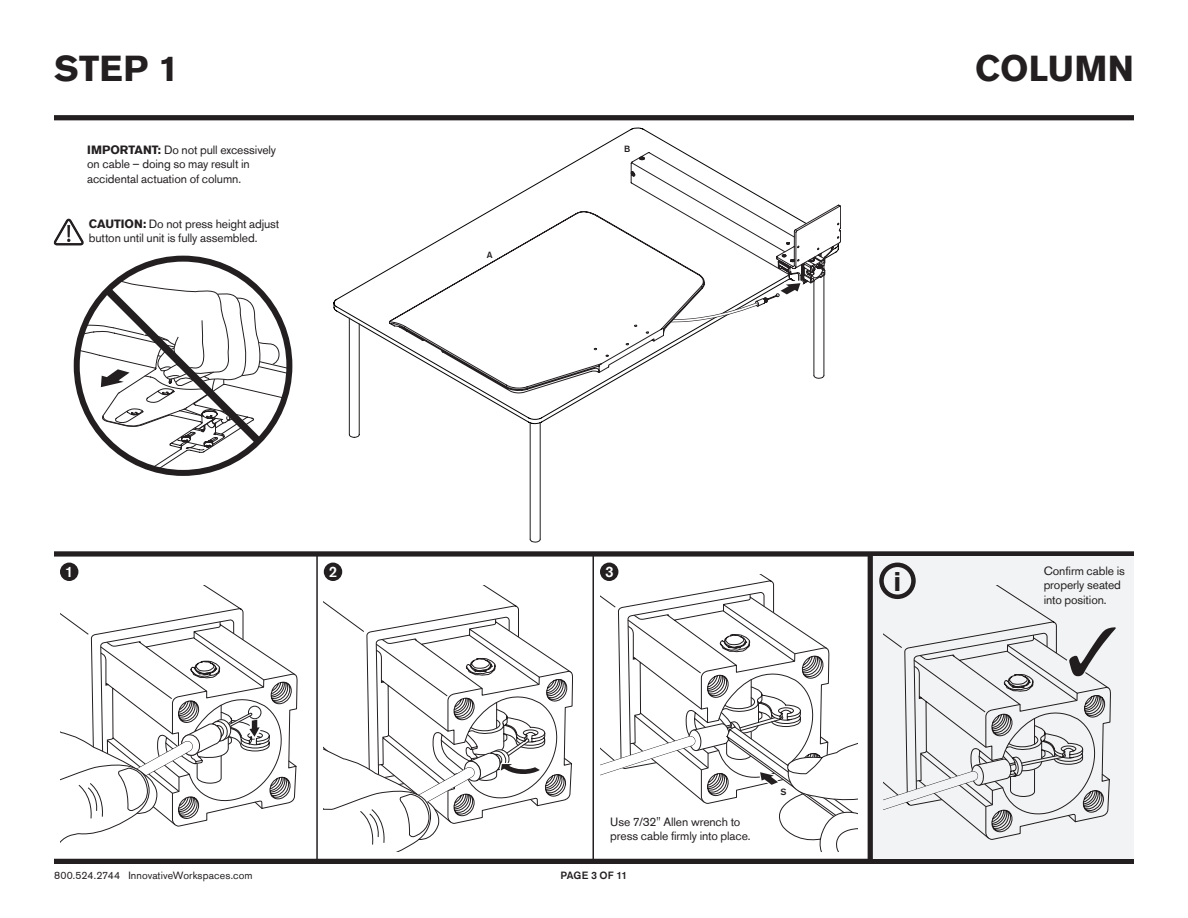
<style>
.page{position:relative;width:1188px;height:918px;background:#fff}
.page>*{position:absolute;margin:0;border:0;box-sizing:border-box;transform-origin:0 0}
.t1{font:700 36px "Akzidenz Grotesk Std";letter-spacing:.005em;color:#231f20}
.t2{font:700 27px "Akzidenz Grotesk Std";color:#231f20}
.t3{font:500 15px "Akzidenz Grotesk Std";color:#fff}
.notes{font:12px/14.4px "Akzidenz Grotesk Std";letter-spacing:-.01em;color:#231f20}
.t4{font:10.5px "Akzidenz Grotesk Std";letter-spacing:.01em;color:#231f20}
.t5{font:500 10.5px "Akzidenz Grotesk Std";letter-spacing:-.005em;color:#231f20}
.t6{font:500 9px "Akzidenz Grotesk Std";color:#231f20}
.s1{font-weight:700}
</style>
<div class="page">
<div style="left:54px;top:115px;width:1080px;height:5px;background:#231f20"></div>
<div style="left:54px;top:859px;width:1080px;height:5px;background:#231f20"></div>
<svg style="left:334px;top:128px;width:490px;height:296px"></svg>
<hr style="left:530px;top:423px;width:1px;height:116px;background:#211e1e">
<hr style="left:540px;top:423px;width:1px;height:116px;background:#211e1e">
<svg style="left:529px;top:538px;width:12px;height:5px"></svg>
<svg style="left:349px;top:318px;width:11px;height:120px"></svg>
<svg style="left:813px;top:374px;width:12px;height:5px"></svg>
<hr style="left:814px;top:265px;width:1px;height:110px;background:#211e1e">
<hr style="left:824px;top:259px;width:1px;height:116px;background:#211e1e">
<svg style="left:631px;top:152px;width:210px;height:176px"></svg>
<svg style="left:389px;top:211px;width:316px;height:182px"></svg>
<div style="left:54px;top:551px;width:1080px;height:6px;background:#231f20"></div>
<div style="left:871px;top:557px;width:263px;height:302px;background:#f2f3f4"></div>
<svg style="left:883px;top:586px;width:233px;height:254px"></svg>
<svg style="left:60px;top:586px;width:237px;height:257px"></svg>
<svg style="left:324px;top:586px;width:249px;height:265px"></svg>
<svg style="left:600px;top:574px;width:257px;height:277px"></svg>
<svg style="left:879px;top:566px;width:37px;height:30px"></svg>
<div style="left:879px;top:563px;width:37px;height:36px;border:4px solid #231f20;border-radius:50%"></div>
<div style="left:60px;top:563px;width:18px;height:18px;background:#231f20;border-radius:50%"></div>
<div style="left:324px;top:563px;width:18px;height:18px;background:#231f20;border-radius:50%"></div>
<div style="left:600px;top:563px;width:18px;height:18px;background:#231f20;border-radius:50%"></div>
<hr style="left:316px;top:554px;width:2px;height:307px;background:#231f20">
<hr style="left:592px;top:554px;width:2px;height:307px;background:#231f20">
<div style="left:868px;top:554px;width:5px;height:307px;background:#231f20"></div>
<svg style="left:54px;top:219px;width:30px;height:26px"></svg>
<svg style="left:77px;top:259px;width:212px;height:214px"></svg>
<p class="t1" style="left:54px;top:48px;width:126px">STEP 1</p>
<p class="t1" style="left:975px;top:48px;width:160px">COLUMN</p>
<p class="notes" style="left:87px;top:142px;width:190px"><span class="s1">IMPORTANT:</span> Do not pull excessively on cable – doing so may result in accidental actuation of column.</p>
<p class="notes" style="left:89px;top:216px;width:192px"><span class="s1">CAUTION:</span> Do not press height adjust button until unit is fully assembled.</p>
<p class="t6" style="left:487px;top:249px;width:7px">A</p>
<p class="t6" style="left:624px;top:143px;width:8px">B</p>
<p class="t3" style="left:65px;top:563px;width:10px">1</p>
<p class="t3" style="left:329px;top:563px;width:10px">2</p>
<p class="t3" style="left:605px;top:563px;width:10px">3</p>
<p class="t4" style="left:54px;top:870px;width:200px">800.524.2744 InnovativeWorkspaces.com</p>
<p class="notes" style="left:610px;top:814px;width:142px">Use 7/32" Allen wrench to press cable firmly into place.</p>
<p class="t5" style="left:560px;top:869px;width:69px">PAGE 3 OF 11</p>
<p class="t6" style="left:780px;top:787px;width:8px">S</p>
<p class="t2" style="left:894px;top:566px;width:9px">i</p>
<p class="notes" style="left:1044px;top:563px;width:83px">Confirm cable is properly seated into position.</p>
</div>
